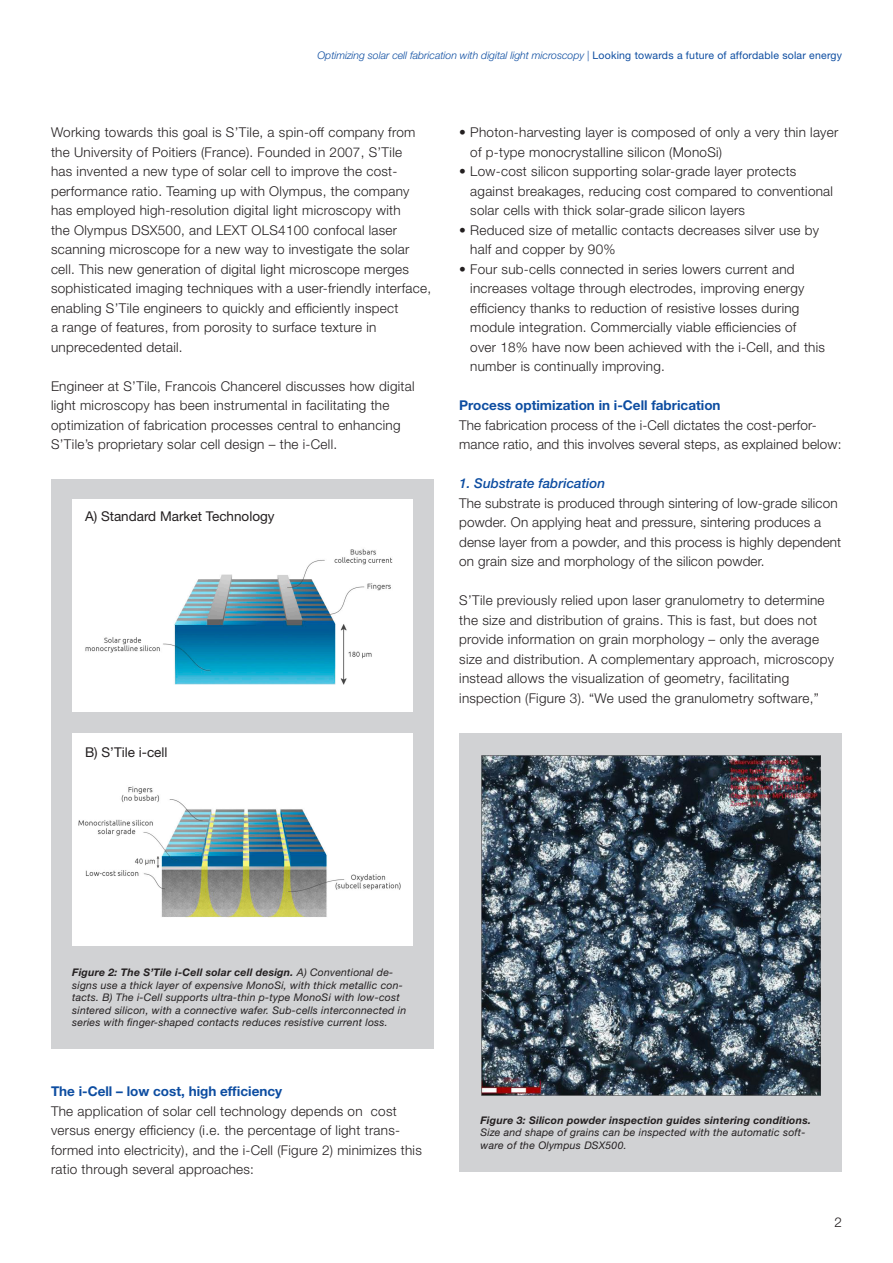
<style>
.page{position:relative;width:893px;height:1263px;background:#fff}
.page>*{position:absolute;margin:0;border:0;box-sizing:border-box;transform-origin:0 0}
.t1{font:300 13.5px/19.5px "Helvetica Neue LT Pro";letter-spacing:.02em;color:#231f20}
.t2{font:700 13.5px "Helvetica Neue LT Pro";color:#0d4da1}
.t3{font:13.5px "Helvetica Neue LT Pro";color:#231f20}
.t4{font:italic 500 13.5px "Helvetica Neue LT Pro";color:#0d4da1}
.t5{font:italic 10.5px/12.6px "Helvetica Neue LT Pro";letter-spacing:.02em;color:#231f20}
.t6{font:italic 300 10.5px "Helvetica Neue LT Pro";color:#0d4da1}
.t7{font:italic 700 10.5px "Helvetica Neue LT Pro";letter-spacing:.02em;color:#231f20}
.s1{font-weight:400;font-style:normal}
.s2{font-weight:700}
</style>
<div class="page">
<div style="left:51px;top:479px;width:383px;height:570px;background:#d1d2d4"></div>
<div style="left:72px;top:500px;width:340px;height:212px;background:#fff"></div>
<img style="left:85px;top:549px;width:308px;height:136px">
<div style="left:72px;top:733px;width:340px;height:213px;background:#fff"></div>
<img style="left:78px;top:786px;width:323px;height:132px">
<div style="left:459px;top:733px;width:383px;height:439px;background:#d1d2d4"></div>
<img style="left:481px;top:755px;width:340px;height:340px">
<p class="t6" style="left:318px;top:49px;width:526px">Optimizing solar cell fabrication with digital light microscopy | <span class="s1">Looking towards a future of affordable solar energy</span></p>
<p class="t1" style="left:51px;top:122px;width:382px">Working towards this goal is S’Tile, a spin-off company from the University of Poitiers (France). Founded in 2007, S’Tile<br>has invented a new type of solar cell to improve the cost&shy;performance ratio. Teaming up with Olympus, the company has employed high-resolution digital light microscopy with<br>the Olympus DSX500, and LEXT OLS4100 confocal laser scanning microscope for a new way to investigate the solar cell. This new generation of digital light microscope merges sophisticated imaging techniques with a user-friendly interface, enabling S’Tile engineers to quickly and efficiently inspect<br>a range of features, from porosity to surface texture in unprecedented detail.</p>
<p class="t1" style="left:51px;top:376px;width:365px">Engineer at S’Tile, Francois Chancerel discusses how digital light microscopy has been instrumental in facilitating the optimization of fabrication processes central to enhancing S’Tile’s proprietary solar cell design – the i-Cell.</p>
<p class="t3" style="left:85px;top:508px;width:191px">A) Standard Market Technology</p>
<p class="t3" style="left:85px;top:744px;width:84px">B) S’Tile i-cell</p>
<p class="t1" style="left:470px;top:122px;width:370px;text-indent:-11px">• Photon-harvesting layer is composed of only a very thin layer of p-type monocrystalline silicon (MonoSi)</p>
<p class="t1" style="left:470px;top:161px;width:364px;text-indent:-11px">• Low-cost silicon supporting solar-grade layer protects against breakages, reducing cost compared to conventional solar cells with thick solar-grade silicon layers</p>
<p class="t1" style="left:470px;top:220px;width:350px;text-indent:-11px">• Reduced size of metallic contacts decreases silver use by half and copper by 90%</p>
<p class="t1" style="left:470px;top:259px;width:356px;text-indent:-11px">• Four sub-cells connected in series lowers current and increases voltage through electrodes, improving energy efficiency thanks to reduction of resistive losses during module integration. Commercially viable efficiencies of over 18% have now been achieved with the i-Cell, and this number is continually improving.</p>
<p class="t2" style="left:459px;top:397px;width:263px">Process optimization in i-Cell fabrication</p>
<p class="t1" style="left:459px;top:415px;width:384px">The fabrication process of the i-Cell dictates the cost-perfor&shy;mance ratio, and this involves several steps, as explained below:</p>
<p class="t4" style="left:459px;top:475px;width:148px">1. Substrate fabrication</p>
<p class="t1" style="left:459px;top:493px;width:383px">The substrate is produced through sintering of low-grade silicon powder. On applying heat and pressure, sintering produces a dense layer from a powder, and this process is highly dependent on grain size and morphology of the silicon powder.</p>
<p class="t1" style="left:459px;top:590px;width:376px">S’Tile previously relied upon laser granulometry to determine the size and distribution of grains. This is fast, but does not provide information on grain morphology – only the average size and distribution. A complementary approach, microscopy instead allows the visualization of geometry, facilitating inspection (Figure 3). “We used the granulometry software,”</p>
<p class="t5" style="left:72px;top:966px;width:335px"><span class="s2">Figure 2: The S’Tile i-Cell solar cell design.</span> A) Conventional de&shy;signs use a thick layer of expensive MonoSi, with thick metallic con&shy;tacts. B) The i-Cell supports ultra-thin p-type MonoSi with low-cost sintered silicon, with a connective wafer. Sub-cells interconnected in series with finger-shaped contacts reduces resistive current loss.</p>
<p class="t2" style="left:51px;top:1083px;width:233px">The i-Cell – low cost, high efficiency</p>
<p class="t1" style="left:51px;top:1101px;width:372px">The application of solar cell technology depends on cost versus energy efficiency (i.e. the percentage of light trans&shy;formed into electricity), and the i-Cell (Figure 2) minimizes this ratio through several approaches:</p>
<p class="t7" style="left:480px;top:1113px;width:332px">Figure 3: Silicon powder inspection guides sintering conditions.</p>
<p class="t5" style="left:480px;top:1126px;width:327px">Size and shape of grains can be inspected with the automatic soft&shy;ware of the Olympus DSX500.</p>
<p class="t1" style="left:834px;top:1212px;width:9px">2</p>
</div>
